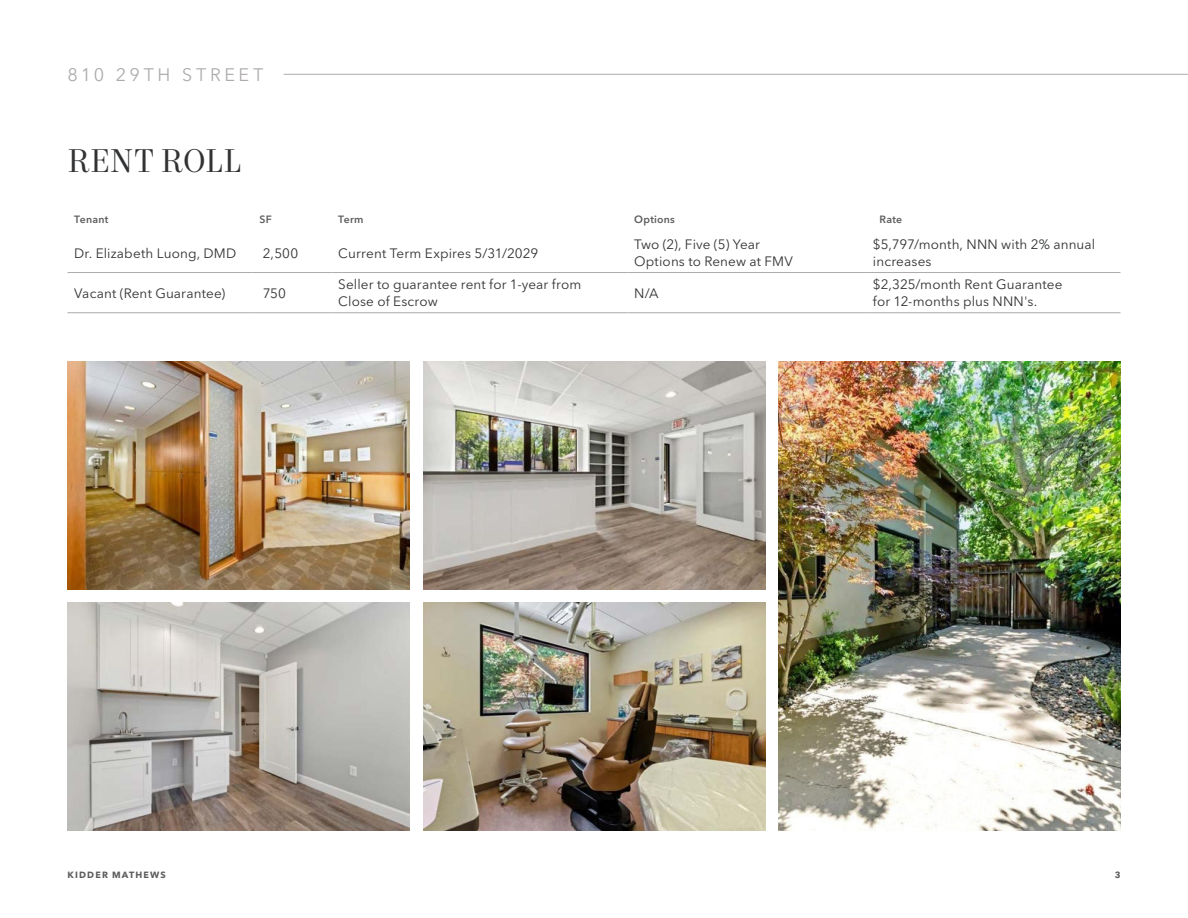
<style>
.page{position:relative;width:1188px;height:918px;background:#fff}
.page>*{position:absolute;margin:0;border:0;box-sizing:border-box;transform-origin:0 0}
.Headline_-_Level_1_-_Charcoal_2023{font:33px "Mort Modern 08";letter-spacing:.005em;color:#313234}
.Section_Identifier_-_Sterling_2023{font:18px "Avenir Next LT Pro";letter-spacing:.2em;color:#afabac}
.Table_Input_-_Charcoal_2023{font:13.5px/16.5px "Avenir Next LT Pro";letter-spacing:.01em;color:#313234}
.Table_Descriptor_-_Ash_2023{font:600 10.5px "Avenir Next LT Pro";letter-spacing:.025em;color:#5e5d5d}
.t1{font:700 9px "Avenir Next LT Pro";letter-spacing:.13em;color:#5e5d5d}
</style>
<div class="page">
<img style="left:778px;top:362px;width:342px;height:468px">
<img style="left:68px;top:362px;width:342px;height:227px">
<img style="left:423px;top:362px;width:342px;height:227px">
<img style="left:68px;top:603px;width:342px;height:227px">
<img style="left:423px;top:603px;width:342px;height:227px">
<hr style="left:68px;top:272px;width:185px;height:1px;background:#afabac">
<hr style="left:253px;top:272px;width:79px;height:1px;background:#afabac">
<hr style="left:332px;top:272px;width:295px;height:1px;background:#afabac">
<hr style="left:627px;top:272px;width:239px;height:1px;background:#afabac">
<hr style="left:866px;top:272px;width:254px;height:1px;background:#afabac">
<hr style="left:68px;top:312px;width:185px;height:1px;background:#afabac">
<hr style="left:253px;top:312px;width:79px;height:1px;background:#afabac">
<hr style="left:332px;top:312px;width:295px;height:1px;background:#afabac">
<hr style="left:627px;top:312px;width:239px;height:1px;background:#afabac">
<hr style="left:866px;top:312px;width:254px;height:1px;background:#afabac">
<hr style="left:284px;top:74px;width:904px;height:1px;background:#afabac">
<p class="Section_Identifier_-_Sterling_2023" style="left:68px;top:64px;width:197px">810 29TH STREET</p>
<p class="Headline_-_Level_1_-_Charcoal_2023" style="left:68px;top:141px;width:176px">RENT ROLL</p>
<p class="Table_Descriptor_-_Ash_2023" style="left:74px;top:213px;width:36px">Tenant</p>
<p class="Table_Descriptor_-_Ash_2023" style="left:259px;top:213px;width:14px">SF</p>
<p class="Table_Descriptor_-_Ash_2023" style="left:338px;top:213px;width:27px">Term</p>
<p class="Table_Descriptor_-_Ash_2023" style="left:634px;top:213px;width:42px">Options</p>
<p class="Table_Descriptor_-_Ash_2023" style="left:880px;top:213px;width:24px">Rate</p>
<p class="Table_Input_-_Charcoal_2023" style="left:74px;top:245px;width:164px">Dr. Elizabeth Luong, DMD</p>
<p class="Table_Input_-_Charcoal_2023" style="left:263px;top:245px;width:37px">2,500</p>
<p class="Table_Input_-_Charcoal_2023" style="left:338px;top:245px;width:202px">Current Term Expires 5/31/2029</p>
<p class="Table_Input_-_Charcoal_2023" style="left:634px;top:236px;width:160px">Two (2), Five (5) Year<br>Options to Renew at FMV</p>
<p class="Table_Input_-_Charcoal_2023" style="left:873px;top:236px;width:224px">$5,797/month, NNN with 2% annual increases</p>
<p class="Table_Input_-_Charcoal_2023" style="left:74px;top:285px;width:153px">Vacant (Rent Guarantee)</p>
<p class="Table_Input_-_Charcoal_2023" style="left:263px;top:285px;width:25px">750</p>
<p class="Table_Input_-_Charcoal_2023" style="left:338px;top:276px;width:245px">Seller to guarantee rent for 1-year from<br>Close of Escrow</p>
<p class="Table_Input_-_Charcoal_2023" style="left:634px;top:285px;width:26px">N/A</p>
<p class="Table_Input_-_Charcoal_2023" style="left:873px;top:276px;width:191px">$2,325/month Rent Guarantee for 12-months plus NNN's.</p>
<p class="t1" style="left:68px;top:869px;width:100px">KIDDER MATHEWS</p>
<p class="t1" style="left:1115px;top:869px;width:7px">3</p>
</div>
